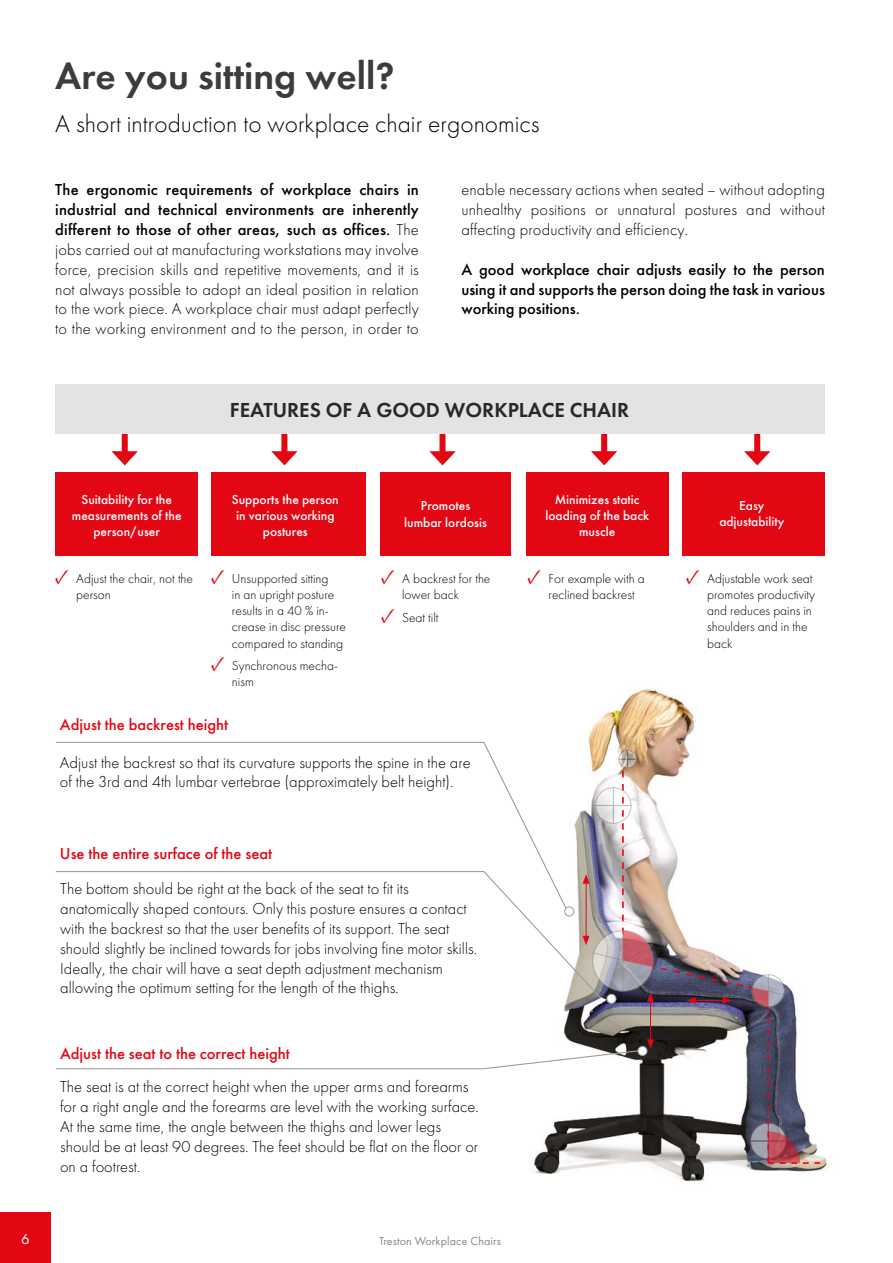
<style>
.page{position:relative;width:893px;height:1263px;background:#fff}
.page>*{position:absolute;margin:0;border:0;box-sizing:border-box;transform-origin:0 0}
.t1{font:39px "Futura Demi";color:#3c3c3b}
.t2{font:300 25.5px "Futura";color:#000}
.t3{font:21px "Futura Demi";color:#282827}
.t4{font:300 16.5px/19.8px "Futura";color:#000}
.t5{font:500 16.5px/19.8px "Futura";color:#000;text-align:justify}
.t6{font:500 16.5px "Futura";color:#e30613}
.t7{font:15px "Futura";color:#fff}
.t8{font:300 13.5px/16.2px "Futura";color:#000}
.t9{font:500 13.5px/16.2px "Futura";color:#fff;text-align:center}
.t10{font:12px "Futura";letter-spacing:.01em;color:#878787}
.s1{font-weight:500}
.s2{font-family:"Minion Pro";font-weight:700;font-size:21px;color:#e30613}
</style>
<div class="page">
<img style="left:534px;top:689px;width:295px;height:492px">
<div style="left:0;top:1212px;width:51px;height:51px;background:#e30613"></div>
<svg style="left:55px;top:749px;width:765px;height:415px"></svg>
<svg style="left:55px;top:870px;width:547px;height:129px"></svg>
<svg style="left:55px;top:741px;width:512px;height:169px"></svg>
<div style="left:122px;top:432px;width:6px;height:24px;background:#e30613"></div>
<svg style="left:112px;top:451px;width:26px;height:14px"></svg>
<div style="left:281px;top:432px;width:6px;height:24px;background:#e30613"></div>
<svg style="left:271px;top:451px;width:27px;height:14px"></svg>
<div style="left:439px;top:432px;width:6px;height:24px;background:#e30613"></div>
<svg style="left:429px;top:451px;width:27px;height:14px"></svg>
<div style="left:601px;top:432px;width:6px;height:24px;background:#e30613"></div>
<svg style="left:591px;top:451px;width:26px;height:14px"></svg>
<div style="left:754px;top:432px;width:6px;height:24px;background:#e30613"></div>
<svg style="left:744px;top:451px;width:26px;height:14px"></svg>
<div style="left:55px;top:384px;width:770px;height:49px;background:#e3e3e3"></div>
<div style="left:56px;top:472px;width:142px;height:84px;background:#e30613"></div>
<div style="left:211px;top:472px;width:155px;height:84px;background:#e30613"></div>
<div style="left:380px;top:472px;width:131px;height:84px;background:#e30613"></div>
<div style="left:527px;top:472px;width:142px;height:84px;background:#e30613"></div>
<div style="left:682px;top:472px;width:142px;height:84px;background:#e30613"></div>
<div style="left:638px;top:1046px;width:9px;height:9px;background:#fff;border-radius:50%"></div>
<div style="left:638px;top:1046px;width:9px;height:10px;border:1px solid #9d9d9c;border-radius:50%"></div>
<div style="left:607px;top:994px;width:9px;height:9px;background:#fff;border-radius:50%"></div>
<div style="left:606px;top:994px;width:10px;height:10px;border:1px solid #9d9d9c;border-radius:50%"></div>
<div style="left:565px;top:907px;width:9px;height:9px;background:#fff;border-radius:50%"></div>
<div style="left:564px;top:906px;width:10px;height:10px;border:1px solid #9d9d9c;border-radius:50%"></div>
<h1 class="t1" style="left:55px;top:51px;width:341px">Are you sitting well?</h1>
<h2 class="t2" style="left:55px;top:109px;width:486px">A short introduction to workplace chair ergonomics</h2>
<p class="t4" style="left:55px;top:180px;width:365px;text-align:justify"><span class="s1">The ergonomic requirements of workplace chairs in industrial and technical environments are inherently different to those of other areas, such as offices.</span> The jobs carried out at manufacturing workstations may involve force, precision skills and repetitive movements, and it is not always possible to adopt an ideal position in relation to the work piece. A workplace chair must adapt perfectly to the working environment and to the person, in order to</p>
<p class="t4" style="left:461px;top:180px;width:365px;text-align:justify">enable necessary actions when seated – without adopting unhealthy positions or unnatural postures and without affecting productivity and efficiency.</p>
<p class="t5" style="left:461px;top:260px;width:365px">A good workplace chair adjusts easily to the person using it and supports the person doing the task in various working positions.</p>
<p class="t3" style="left:230px;top:397px;width:401px">FEATURES OF A GOOD WORKPLACE CHAIR</p>
<p class="t9" style="left:72px;top:492px;width:111px">Suitability for the measurements of the person/user</p>
<p class="t9" style="left:232px;top:492px;width:109px">Supports the person in various working postures</p>
<p class="t9" style="left:404px;top:498px;width:84px">Promotes lumbar lordosis</p>
<p class="t9" style="left:545px;top:492px;width:105px">Minimizes static loading of the back muscle</p>
<p class="t9" style="left:719px;top:497px;width:67px">Easy adjustability</p>
<p class="t8" style="left:76px;top:570px;width:118px;text-indent:-21px"><span class="s2">✓</span> Adjust the chair, not the person</p>
<p class="t8" style="left:232px;top:570px;width:116px;text-indent:-21px"><span class="s2">✓</span> Unsupported sitting<br>in an upright posture results in a 40 % in&shy;crease in disc pressure compared to standing</p>
<p class="t8" style="left:232px;top:658px;width:107px;text-indent:-21px"><span class="s2">✓</span> Synchronous mecha&shy;nism</p>
<p class="t6" style="left:60px;top:714px;width:170px">Adjust the backrest height</p>
<p class="t8" style="left:402px;top:570px;width:90px;text-indent:-21px"><span class="s2">✓</span> A backrest for the lower back</p>
<p class="t8" style="left:381px;top:609px;width:59px"><span class="s2">✓</span> Seat tilt</p>
<p class="t4" style="left:60px;top:752px;width:412px">Adjust the backrest so that its curvature supports the spine in the are of the 3rd and 4th lumbar vertebrae (approximately belt height).</p>
<p class="t6" style="left:60px;top:844px;width:214px">Use the entire surface of the seat</p>
<p class="t4" style="left:60px;top:879px;width:418px">The bottom should be right at the back of the seat to fit its anatomically shaped contours. Only this posture ensures a contact with the backrest so that the user benefits of its support. The seat should slightly be inclined towards for jobs involving fine motor skills.<br>Ideally, the chair will have a seat depth adjustment mechanism allowing the optimum setting for the length of the thighs.</p>
<p class="t6" style="left:60px;top:1043px;width:231px">Adjust the seat to the correct height</p>
<p class="t4" style="left:60px;top:1077px;width:420px">The seat is at the correct height when the upper arms and forearms for a right angle and the forearms are level with the working surface.<br>At the same time, the angle between the thighs and lower legs should be at least 90 degrees. The feet should be flat on the floor or on a footrest.</p>
<p class="t7" style="left:21px;top:1230px;width:10px">6</p>
<p class="t10" style="left:379px;top:1234px;width:124px">Treston Workplace Chairs</p>
<p class="t8" style="left:549px;top:570px;width:98px;text-indent:-21px"><span class="s2">✓</span> For example with a reclined backrest</p>
<p class="t8" style="left:707px;top:570px;width:109px;text-indent:-21px"><span class="s2">✓</span> Adjustable work seat promotes productivity and reduces pains in shoulders and in the back</p>
</div>
